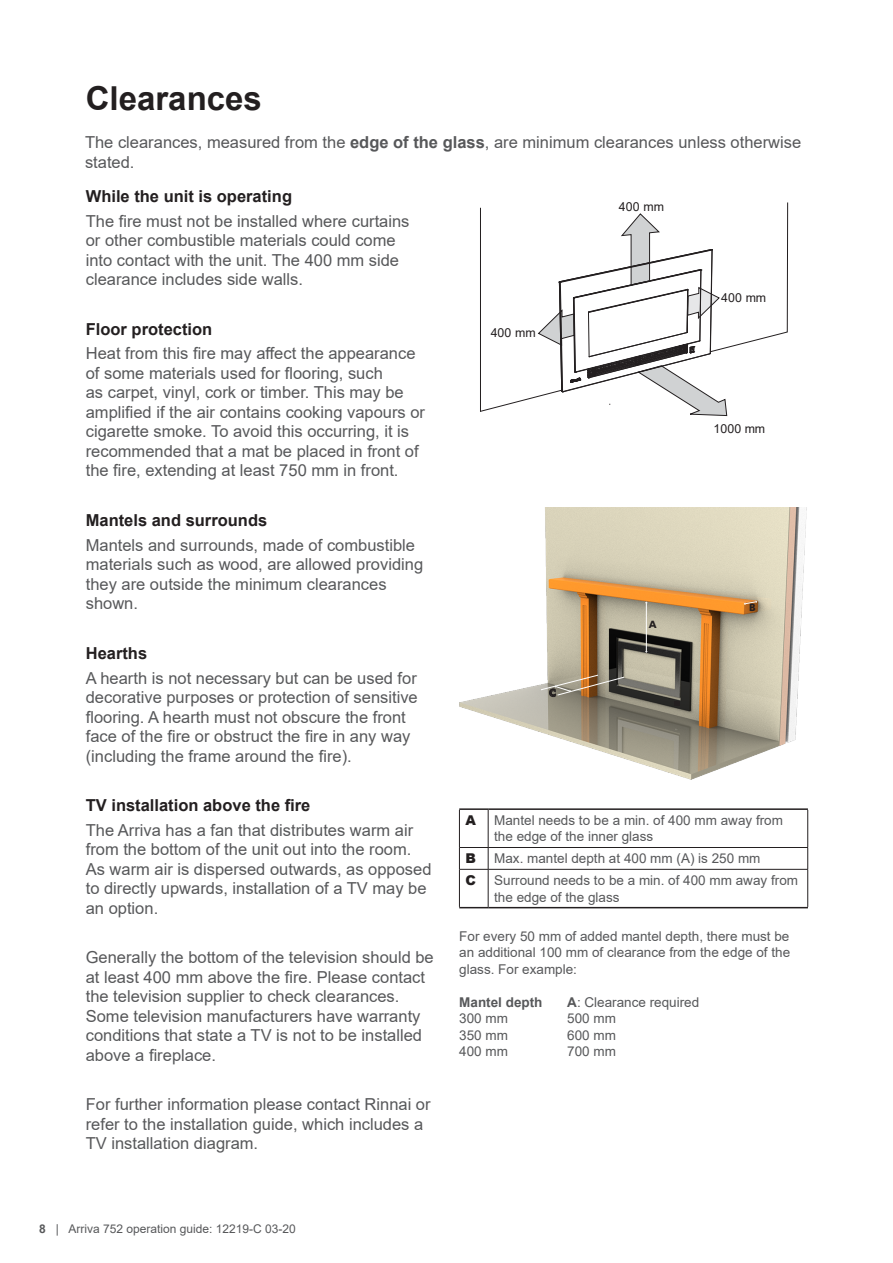
<style>
.page{position:relative;width:893px;height:1263px;background:#fff}
.page>*{position:absolute;margin:0;border:0;box-sizing:border-box;transform-origin:0 0}
._1__page_heading{font:700 33px "Arial";color:#231f20}
._2__page_intro{font:16.5px/19.5px "Arial";color:#57585a}
._2__page_intro-2{font:700 16.5px "Arial";color:#231f20}
.t1{font:13.5px/16.5px "Arial";color:#57585a}
.t2{font:700 13.5px "Arial";color:#57585a}
.t3{font:900 13.5px "Arial";color:#231f20}
.t4{font:12.45px "Arial";letter-spacing:.01em;color:#231f20}
.t5{font:700 12.15px "Karbon";color:#231f20}
.t6{font:12px "Arial";color:#57585a}
.s1{font-weight:700}
</style>
<div class="page">
<hr style="left:459px;top:810px;width:1px;height:37px;background:#231f20">
<hr style="left:488px;top:810px;width:1px;height:37px;background:#231f20">
<hr style="left:807px;top:810px;width:1px;height:37px;background:#231f20">
<hr style="left:488px;top:847px;width:320px;height:1px;background:#231f20">
<svg style="left:807px;top:848px;width:1px;height:21px"></svg>
<svg style="left:459px;top:847px;width:30px;height:23px"></svg>
<hr style="left:459px;top:869px;width:1px;height:38px;background:#231f20">
<hr style="left:488px;top:869px;width:320px;height:1px;background:#231f20">
<hr style="left:488px;top:869px;width:1px;height:38px;background:#231f20">
<hr style="left:807px;top:869px;width:1px;height:38px;background:#231f20">
<hr style="left:459px;top:808px;width:29px;height:2px;background:#231f20">
<hr style="left:488px;top:808px;width:320px;height:2px;background:#231f20">
<svg style="left:459px;top:907px;width:29px;height:1px"></svg>
<hr style="left:488px;top:907px;width:320px;height:1px;background:#231f20">
<svg style="left:480px;top:202px;width:308px;height:215px"></svg>
<img style="left:459px;top:508px;width:348px;height:272px">
<svg style="left:675px;top:701px;width:5px;height:4px"></svg>
<hr style="left:646px;top:602px;width:1px;height:50px;background:#fff">
<svg style="left:744px;top:601px;width:13px;height:4px"></svg>
<svg style="left:540px;top:674px;width:85px;height:23px;background:#978874"></svg>
<p class="_1__page_heading" style="left:86px;top:75px;width:178px">Clearances</p>
<p class="_2__page_intro" style="left:85px;top:132px;width:718px">The clearances, measured from the <span class="s1">edge of the glass</span>, are minimum clearances unless otherwise stated.</p>
<p class="_2__page_intro-2" style="left:86px;top:184px;width:208px">While the unit is operating</p>
<p class="_2__page_intro" style="left:86px;top:211px;width:325px">The fire must not be installed where curtains or other combustible materials could come into contact with the unit. The 400 mm side clearance includes side walls.</p>
<p class="_2__page_intro-2" style="left:86px;top:317px;width:128px">Floor protection</p>
<p class="_2__page_intro" style="left:86px;top:344px;width:341px">Heat from this fire may affect the appearance of some materials used for flooring, such<br>as carpet, vinyl, cork or timber. This may be amplified if the air contains cooking vapours or cigarette smoke. To avoid this occurring, it is recommended that a mat be placed in front of the fire, extending at least 750 mm in front.</p>
<p class="_2__page_intro-2" style="left:86px;top:508px;width:183px">Mantels and surrounds</p>
<p class="_2__page_intro" style="left:86px;top:535px;width:339px">Mantels and surrounds, made of combustible materials such as wood, are allowed providing they are outside the minimum clearances shown.</p>
<p class="_2__page_intro-2" style="left:86px;top:641px;width:63px">Hearths</p>
<p class="_2__page_intro" style="left:86px;top:668px;width:333px">A hearth is not necessary but can be used for decorative purposes or protection of sensitive flooring. A hearth must not obscure the front face of the fire or obstruct the fire in any way (including the frame around the fire).</p>
<p class="_2__page_intro-2" style="left:86px;top:794px;width:226px">TV installation above the fire</p>
<p class="_2__page_intro" style="left:86px;top:820px;width:347px">The Arriva has a fan that distributes warm air from the bottom of the unit out into the room.<br>As warm air is dispersed outwards, as opposed to directly upwards, installation of a TV may be an option.</p>
<p class="_2__page_intro" style="left:86px;top:948px;width:349px">Generally the bottom of the television should be at least 400 mm above the fire. Please contact the television supplier to check clearances.<br>Some television manufacturers have warranty conditions that state a TV is not to be installed above a fireplace.</p>
<p class="_2__page_intro" style="left:86px;top:1095px;width:346px">For further information please contact Rinnai or refer to the installation guide, which includes a<br>TV installation diagram.</p>
<p class="t4" style="left:619px;top:198px;width:47px">400 mm</p>
<p class="t4" style="left:721px;top:289px;width:47px">400 mm</p>
<p class="t4" style="left:491px;top:324px;width:47px">400 mm</p>
<p class="t4" style="left:713px;top:420px;width:53px">1000 mm</p>
<p class="t5" style="left:749px;top:600px;width:8px">B</p>
<p class="t5" style="left:649px;top:617px;width:9px">A</p>
<p class="t5" style="left:549px;top:686px;width:8px">C</p>
<p class="t3" style="left:465px;top:810px;width:12px">A</p>
<p class="t1" style="left:494px;top:812px;width:290px">Mantel needs to be a min. of 400 mm away from the edge of the inner glass</p>
<p class="t3" style="left:465px;top:848px;width:12px">B</p>
<p class="t1" style="left:494px;top:850px;width:268px">Max. mantel depth at 400 mm (A) is 250 mm</p>
<p class="t3" style="left:465px;top:870px;width:12px">C</p>
<p class="t1" style="left:494px;top:872px;width:305px">Surround needs to be a min. of 400 mm away from the edge of the glass</p>
<p class="t1" style="left:459px;top:927px;width:332px;text-align:justify">For every 50 mm of added mantel depth, there must be an additional 100 mm of clearance from the edge of the glass. For example:</p>
<p class="t2" style="left:459px;top:992px;width:85px">Mantel depth</p>
<p class="t1" style="left:567px;top:993px;width:134px"><span class="s1">A</span>: Clearance required</p>
<p class="t1" style="left:459px;top:1010px;width:50px">300 mm</p>
<p class="t1" style="left:567px;top:1010px;width:50px">500 mm</p>
<p class="t1" style="left:459px;top:1026px;width:50px">350 mm</p>
<p class="t1" style="left:567px;top:1026px;width:50px">600 mm</p>
<p class="t1" style="left:459px;top:1043px;width:50px">400 mm</p>
<p class="t1" style="left:567px;top:1043px;width:50px">700 mm</p>
<p class="t6" style="left:39px;top:1220px;width:258px"><span class="s1">8</span> | Arriva 752 operation guide: 12219-C 03-20</p>
</div>
